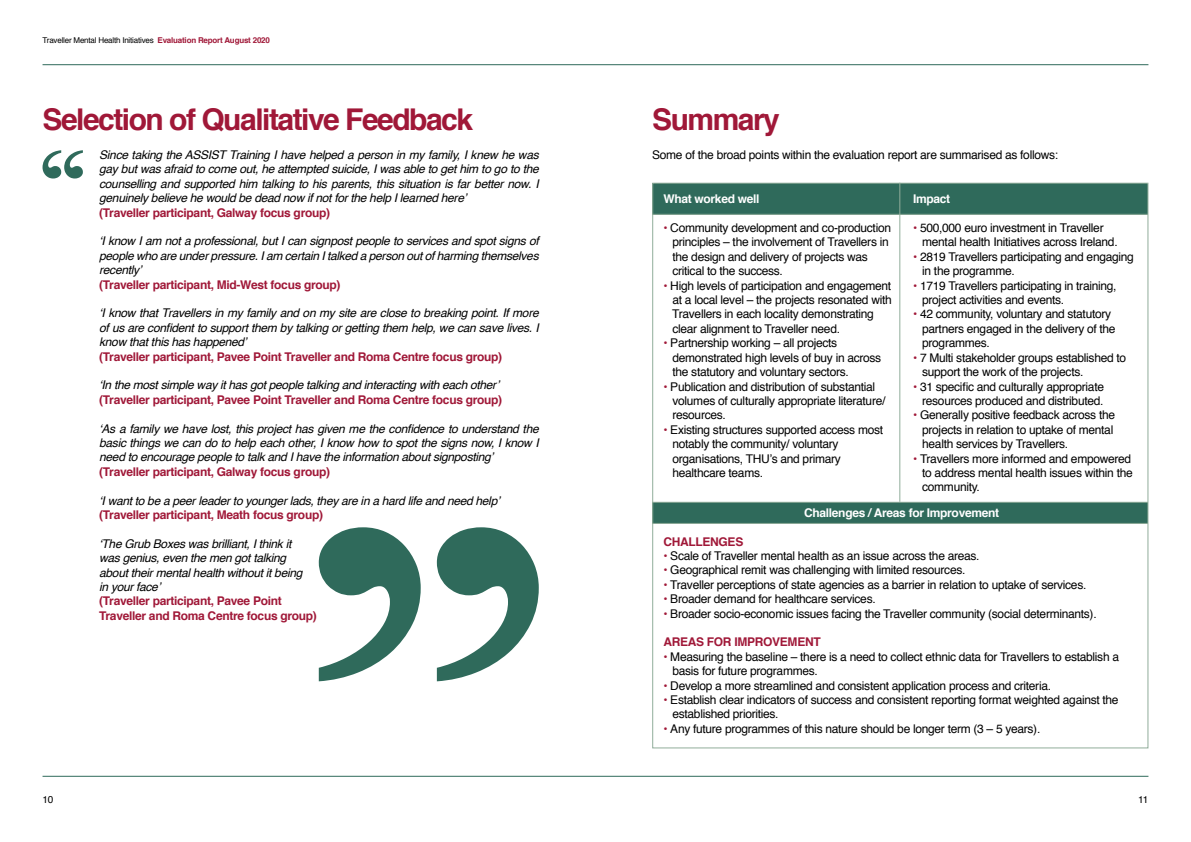
<style>
.page{position:relative;width:1191px;height:842px;background:#fff}
.page>*{position:absolute;margin:0;border:0;box-sizing:border-box;transform-origin:0 0}
.t1{font:700 30px "Helvetica";letter-spacing:-.05em;color:#a01838}
.t2{font:12px/14.4px "Helvetica";letter-spacing:-.025em;color:#000}
.t3{font:italic 12px/14.4px "Helvetica";letter-spacing:-.025em;color:#000;text-align:justify}
.t4{font:700 12px/14.4px "Helvetica";letter-spacing:-.025em;color:#a01838}
.t5{font:700 12px "Helvetica";letter-spacing:-.025em;color:#fff}
.t6{font:10px "Helvetica";color:#000}
.t7{font:8px "Helvetica";letter-spacing:-.025em;color:#000}
.s1{font-weight:700;color:#a01838}
</style>
<div class="page">
<hr style="left:43px;top:776px;width:1105px;height:1px;background:#2f6a5b">
<hr style="left:43px;top:64px;width:1105px;height:1px;background:#2f6a5b">
<svg style="left:43px;top:150px;width:40px;height:28px"></svg>
<svg style="left:319px;top:527px;width:220px;height:154px"></svg>
<div style="left:654px;top:185px;width:492px;height:30px;background:#2f6a5b"></div>
<svg style="left:654px;top:502px;width:492px;height:22px;background:#376f60"></svg>
<hr style="left:899px;top:183px;width:1px;height:319px;background:#91ad9b">
<p class="t7" style="left:43px;top:34px;width:229px">Traveller Mental Health Initiatives <span class="s1">Evaluation Report August 2020</span></p>
<h1 class="t1" style="left:43px;top:95px;width:432px">Selection of Qualitative Feedback</h1>
<p class="t3" style="left:99px;top:148px;width:441px">Since taking the ASSIST Training I have helped a person in my family, I knew he was gay but was afraid to come out, he attempted suicide, I was able to get him to go to the counselling and supported him talking to his parents, this situation is far better now. I genuinely believe he would be dead now if not for the help I learned here’</p>
<p class="t4" style="left:99px;top:205px;width:232px">(Traveller participant, Galway focus group)</p>
<p class="t3" style="left:99px;top:234px;width:441px">‘I know I am not a professional, but I can signpost people to services and spot signs of people who are under pressure. I am certain I talked a person out of harming themselves recently’</p>
<p class="t4" style="left:99px;top:277px;width:243px">(Traveller participant, Mid-West focus group)</p>
<p class="t3" style="left:99px;top:306px;width:441px">‘I know that Travellers in my family and on my site are close to breaking point. If more of us are confident to support them by talking or getting them help, we can save lives. I know that this has happened’</p>
<p class="t4" style="left:99px;top:349px;width:404px">(Traveller participant, Pavee Point Traveller and Roma Centre focus group)</p>
<p class="t3" style="left:99px;top:378px;width:401px">‘In the most simple way it has got people talking and interacting with each other’</p>
<p class="t4" style="left:99px;top:393px;width:404px">(Traveller participant, Pavee Point Traveller and Roma Centre focus group)</p>
<p class="t3" style="left:99px;top:421px;width:441px">‘As a family we have lost, this project has given me the confidence to understand the basic things we can do to help each other, I know how to spot the signs now, I know I need to encourage people to talk and I have the information about signposting’</p>
<p class="t4" style="left:99px;top:465px;width:232px">(Traveller participant, Galway focus group)</p>
<p class="t3" style="left:99px;top:493px;width:402px">‘I want to be a peer leader to younger lads, they are in a hard life and need help’</p>
<p class="t4" style="left:99px;top:508px;width:225px">(Traveller participant, Meath focus group)</p>
<p class="t3" style="left:99px;top:537px;width:205px;text-align:left">‘The Grub Boxes was brilliant, I think it was genius, even the men got talking about their mental health without it being in your face’</p>
<p class="t4" style="left:99px;top:594px;width:219px">(Traveller participant, Pavee Point<br>Traveller and Roma Centre focus group)</p>
<h1 class="t1" style="left:652px;top:95px;width:129px">Summary</h1>
<p class="t2" style="left:652px;top:148px;width:407px">Some of the broad points within the evaluation report are summarised as follows:</p>
<p class="t5" style="left:663px;top:189px;width:98px">What worked well</p>
<p class="t2" style="left:672px;top:221px;width:220px;text-indent:-9px"><span class="s1">•</span> Community development and co-production principles – the involvement of Travellers in the design and delivery of projects was critical to the success.</p>
<p class="t2" style="left:672px;top:279px;width:221px;text-indent:-9px"><span class="s1">•</span> High levels of participation and engagement at a local level – the projects resonated with Travellers in each locality demonstrating clear alignment to Traveller need.</p>
<p class="t2" style="left:672px;top:336px;width:210px;text-indent:-9px"><span class="s1">•</span> Partnership working – all projects demonstrated high levels of buy in across the statutory and voluntary sectors.</p>
<p class="t2" style="left:672px;top:379px;width:214px;text-indent:-9px"><span class="s1">•</span> Publication and distribution of substantial volumes of culturally appropriate literature/ resources.</p>
<p class="t2" style="left:672px;top:423px;width:212px;text-indent:-9px"><span class="s1">•</span> Existing structures supported access most notably the community/ voluntary organisations, THU’s and primary healthcare teams.</p>
<p class="t5" style="left:913px;top:189px;width:39px">Impact</p>
<p class="t2" style="left:922px;top:221px;width:197px;text-indent:-9px"><span class="s1">•</span> 500,000 euro investment in Traveller mental health Initiatives across Ireland.</p>
<p class="t2" style="left:922px;top:250px;width:213px;text-indent:-9px"><span class="s1">•</span> 2819 Travellers participating and engaging in the programme.</p>
<p class="t2" style="left:922px;top:279px;width:196px;text-indent:-9px"><span class="s1">•</span> 1719 Travellers participating in training, project activities and events.</p>
<p class="t2" style="left:922px;top:307px;width:195px;text-indent:-9px"><span class="s1">•</span> 42 community, voluntary and statutory partners engaged in the delivery of the programmes.</p>
<p class="t2" style="left:922px;top:351px;width:205px;text-indent:-9px"><span class="s1">•</span> 7 Multi stakeholder groups established to support the work of the projects.</p>
<p class="t2" style="left:913px;top:379px;width:192px;text-align:right"><span class="s1">•</span> 31 specific and culturally appropriate resources produced and distributed.</p>
<p class="t2" style="left:922px;top:408px;width:194px;text-indent:-9px"><span class="s1">•</span> Generally positive feedback across the projects in relation to uptake of mental health services by Travellers.</p>
<p class="t2" style="left:922px;top:451px;width:212px;text-indent:-9px"><span class="s1">•</span> Travellers more informed and empowered to address mental health issues within the community.</p>
<p class="t5" style="left:804px;top:503px;width:197px">Challenges / Areas for Improvement</p>
<p class="t4" style="left:663px;top:534px;width:81px">CHALLENGES</p>
<p class="t2" style="left:663px;top:549px;width:318px"><span class="s1">•</span> Scale of Traveller mental health as an issue across the areas.</p>
<p class="t2" style="left:663px;top:563px;width:303px"><span class="s1">•</span> Geographical remit was challenging with limited resources.</p>
<p class="t2" style="left:663px;top:578px;width:424px"><span class="s1">•</span> Traveller perceptions of state agencies as a barrier in relation to uptake of services.</p>
<p class="t2" style="left:663px;top:592px;width:214px"><span class="s1">•</span> Broader demand for healthcare services.</p>
<p class="t2" style="left:663px;top:607px;width:435px"><span class="s1">•</span> Broader socio-economic issues facing the Traveller community (social determinants).</p>
<p class="t4" style="left:663px;top:635px;width:159px">AREAS FOR IMPROVEMENT</p>
<p class="t2" style="left:672px;top:650px;width:448px;text-indent:-9px"><span class="s1">•</span> Measuring the baseline – there is a need to collect ethnic data for Travellers to establish a basis for future programmes.</p>
<p class="t2" style="left:663px;top:679px;width:389px"><span class="s1">•</span> Develop a more streamlined and consistent application process and criteria.</p>
<p class="t2" style="left:672px;top:693px;width:448px;text-indent:-9px"><span class="s1">•</span> Establish clear indicators of success and consistent reporting format weighted against the established priorities.</p>
<p class="t2" style="left:663px;top:722px;width:378px"><span class="s1">•</span> Any future programmes of this nature should be longer term (3 – 5 years).</p>
<p class="t6" style="left:43px;top:792px;width:12px">10</p>
<p class="t6" style="left:1138px;top:792px;width:12px">11</p>
</div>
